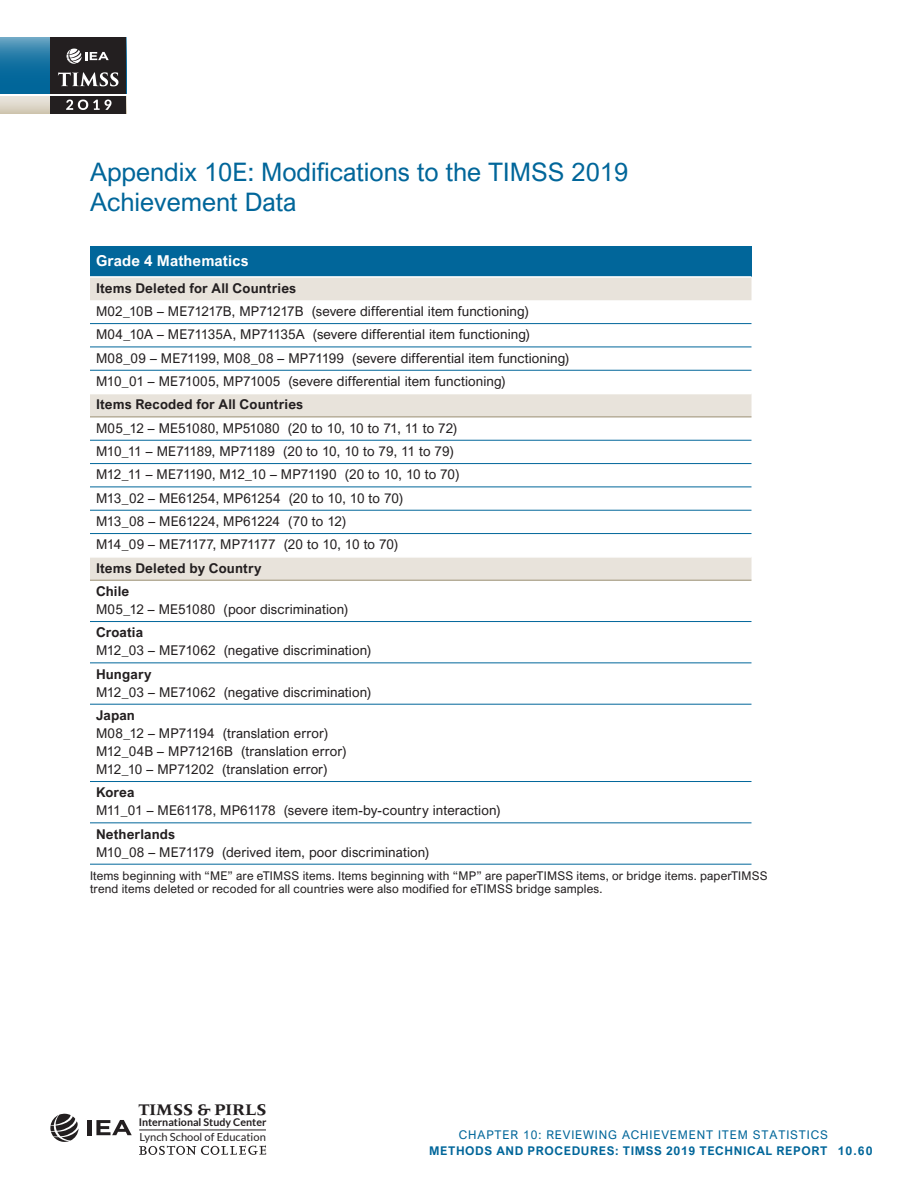
<style>
.page{position:relative;width:918px;height:1188px;background:#fff}
.page>*{position:absolute;margin:0;border:0;box-sizing:border-box;transform-origin:0 0}
.Heading_1{font:25.5px/30px "Arial Nova";color:#01669a}
.t1{font:700 16.8px "Meridien LT Std";color:#231f20}
.Exhibit_Head_L_white{font:700 15px "Arial Nova";letter-spacing:.005em;color:#fff}
.Exhibit_Text_Left{font:13.5px "Arial Nova";letter-spacing:.005em;color:#231f20}
.Exhibit_Subhead_Left{font:700 13.5px "Arial Nova";letter-spacing:.01em;color:#231f20}
.Exhibit_Text_Left-2{font:13.5px "Arial Nova";letter-spacing:-.015em;color:#231f20}
.Exhibit_Text_Left-3{font:13.5px "Arial Nova";letter-spacing:-.025em;color:#231f20}
.Exhibit_Text_Left-4{font:700 13.5px "Arial Nova";letter-spacing:.01em;color:#231f20}
.Exhibit_Footnote{font:12px/13.5px "Arial Nova";letter-spacing:.01em;color:#231f20}
.t2{font:700 12px "Arial Nova";letter-spacing:.05em;color:#01669a}
.t3{font:12px "Arial Nova";letter-spacing:.07em;color:#01669a}
.t4{font:11.1px "Lato";color:#231f20}
.t5{font:700 10.65px "Lato";color:#231f20}
</style>
<div class="page">
<div style="left:90px;top:247px;width:662px;height:30px;background:#01669a"></div>
<svg style="left:90px;top:278px;width:662px;height:302px"></svg>
<hr style="left:90px;top:323px;width:662px;height:1px;background:#01669a">
<hr style="left:90px;top:347px;width:662px;height:1px;background:#01669a">
<hr style="left:90px;top:370px;width:662px;height:1px;background:#01669a">
<hr style="left:90px;top:440px;width:662px;height:1px;background:#01669a">
<hr style="left:90px;top:463px;width:662px;height:1px;background:#01669a">
<hr style="left:90px;top:487px;width:662px;height:1px;background:#01669a">
<hr style="left:90px;top:510px;width:662px;height:1px;background:#01669a">
<hr style="left:90px;top:533px;width:662px;height:1px;background:#01669a">
<hr style="left:90px;top:621px;width:662px;height:1px;background:#01669a">
<hr style="left:90px;top:662px;width:662px;height:1px;background:#01669a">
<hr style="left:90px;top:704px;width:662px;height:1px;background:#01669a">
<hr style="left:90px;top:781px;width:662px;height:1px;background:#01669a">
<hr style="left:90px;top:822px;width:662px;height:1px;background:#01669a">
<hr style="left:90px;top:276px;width:662px;height:2px;background:#fff">
<hr style="left:90px;top:864px;width:662px;height:1px;background:#01669a">
<hr style="left:90px;top:393px;width:662px;height:1px;background:#fff">
<hr style="left:90px;top:417px;width:662px;height:1px;background:#9a8e72">
<hr style="left:90px;top:556px;width:662px;height:2px;background:#fff">
<hr style="left:90px;top:580px;width:662px;height:1px;background:#9a8e72">
<svg style="left:0;top:96px;width:50px;height:17px"></svg>
<svg style="left:0;top:37px;width:50px;height:57px;background:#1e77a5"></svg>
<svg style="left:50px;top:1114px;width:29px;height:28px"></svg>
<hr style="left:88px;top:1120px;width:4px;height:15px;background:#231f20">
<svg style="left:96px;top:1120px;width:36px;height:15px"></svg>
<svg style="left:139px;top:1146px;width:127px;height:9px"></svg>
<hr style="left:139px;top:1130px;width:127px;height:1px;background:#231f20">
<div style="left:50px;top:96px;width:76px;height:17px;background:#231f20"></div>
<div style="left:50px;top:37px;width:76px;height:57px;background:#231f20"></div>
<svg style="left:66px;top:100px;width:46px;height:10px"></svg>
<svg style="left:58px;top:72px;width:61px;height:14px"></svg>
<svg style="left:66px;top:48px;width:43px;height:16px"></svg>
<p class="Heading_1" style="left:90px;top:156px;width:540px">Appendix 10E: Modifications to the TIMSS 2019<br>Achievement Data</p>
<p class="Exhibit_Head_L_white" style="left:96px;top:252px;width:154px">Grade 4 Mathematics</p>
<p class="Exhibit_Subhead_Left" style="left:96px;top:280px;width:202px">Items Deleted for All Countries</p>
<p class="Exhibit_Text_Left" style="left:96px;top:304px;width:434px">M02_10B – ME71217B, MP71217B (severe differential item functioning)</p>
<p class="Exhibit_Text_Left" style="left:96px;top:327px;width:436px">M04_10A – ME71135A, MP71135A (severe differential item functioning)</p>
<p class="Exhibit_Text_Left" style="left:96px;top:350px;width:475px">M08_09 – ME71199, M08_08 – MP71199 (severe differential item functioning)</p>
<p class="Exhibit_Text_Left" style="left:96px;top:374px;width:411px">M10_01 – ME71005, MP71005 (severe differential item functioning)</p>
<p class="Exhibit_Subhead_Left" style="left:96px;top:397px;width:209px">Items Recoded for All Countries</p>
<p class="Exhibit_Text_Left" style="left:96px;top:420px;width:363px">M05_12 – ME51080, MP51080 (20 to 10, 10 to 71, 11 to 72)</p>
<p class="Exhibit_Text_Left-2" style="left:96px;top:444px;width:359px">M10_11 – ME71189, MP71189 (20 to 10, 10 to 79, 11 to 79)</p>
<p class="Exhibit_Text_Left-3" style="left:96px;top:467px;width:365px">M12_11 – ME71190, M12_10 – MP71190 (20 to 10, 10 to 70)</p>
<p class="Exhibit_Text_Left" style="left:96px;top:490px;width:309px">M13_02 – ME61254, MP61254 (20 to 10, 10 to 70)</p>
<p class="Exhibit_Text_Left" style="left:96px;top:514px;width:252px">M13_08 – ME61224, MP61224 (70 to 12)</p>
<p class="Exhibit_Text_Left" style="left:96px;top:537px;width:304px">M14_09 – ME71177, MP71177 (20 to 10, 10 to 70)</p>
<p class="Exhibit_Subhead_Left" style="left:96px;top:560px;width:167px">Items Deleted by Country</p>
<p class="Exhibit_Text_Left-4" style="left:96px;top:583px;width:35px">Chile</p>
<p class="Exhibit_Text_Left" style="left:96px;top:602px;width:254px">M05_12 – ME51080 (poor discrimination)</p>
<p class="Exhibit_Text_Left-4" style="left:96px;top:625px;width:49px">Croatia</p>
<p class="Exhibit_Text_Left" style="left:96px;top:643px;width:277px">M12_03 – ME71062 (negative discrimination)</p>
<p class="Exhibit_Text_Left-4" style="left:96px;top:666px;width:57px">Hungary</p>
<p class="Exhibit_Text_Left" style="left:96px;top:684px;width:277px">M12_03 – ME71062 (negative discrimination)</p>
<p class="Exhibit_Text_Left-4" style="left:96px;top:707px;width:40px">Japan</p>
<p class="Exhibit_Text_Left" style="left:96px;top:726px;width:234px">M08_12 – MP71194 (translation error)</p>
<p class="Exhibit_Text_Left" style="left:96px;top:744px;width:252px">M12_04B – MP71216B (translation error)</p>
<p class="Exhibit_Text_Left" style="left:96px;top:762px;width:233px">M12_10 – MP71202 (translation error)</p>
<p class="Exhibit_Text_Left-4" style="left:96px;top:785px;width:40px">Korea</p>
<p class="Exhibit_Text_Left" style="left:96px;top:803px;width:406px">M11_01 – ME61178, MP61178 (severe item-by-country interaction)</p>
<p class="Exhibit_Text_Left-4" style="left:96px;top:826px;width:81px">Netherlands</p>
<p class="Exhibit_Text_Left" style="left:96px;top:844px;width:335px">M10_08 – ME71179 (derived item, poor discrimination)</p>
<p class="Exhibit_Footnote" style="left:90px;top:869px;width:679px">Items beginning with “ME” are eTIMSS items. Items beginning with “MP” are paperTIMSS items, or bridge items. paperTIMSS trend items deleted or recoded for all countries were also modified for eTIMSS bridge samples.</p>
<p class="t1" style="left:138px;top:1100px;width:130px">TIMSS &amp; PIRLS</p>
<p class="t4" style="left:139px;top:1131px;width:128px">Lynch School of Education</p>
<p class="t5" style="left:139px;top:1116px;width:129px">International Study Center</p>
<p class="t3" style="left:459px;top:1127px;width:371px">CHAPTER 10: REVIEWING ACHIEVEMENT ITEM STATISTICS</p>
<p class="t2" style="left:429px;top:1144px;width:445px">METHODS AND PROCEDURES: TIMSS 2019 TECHNICAL REPORT 10.60</p>
</div>
